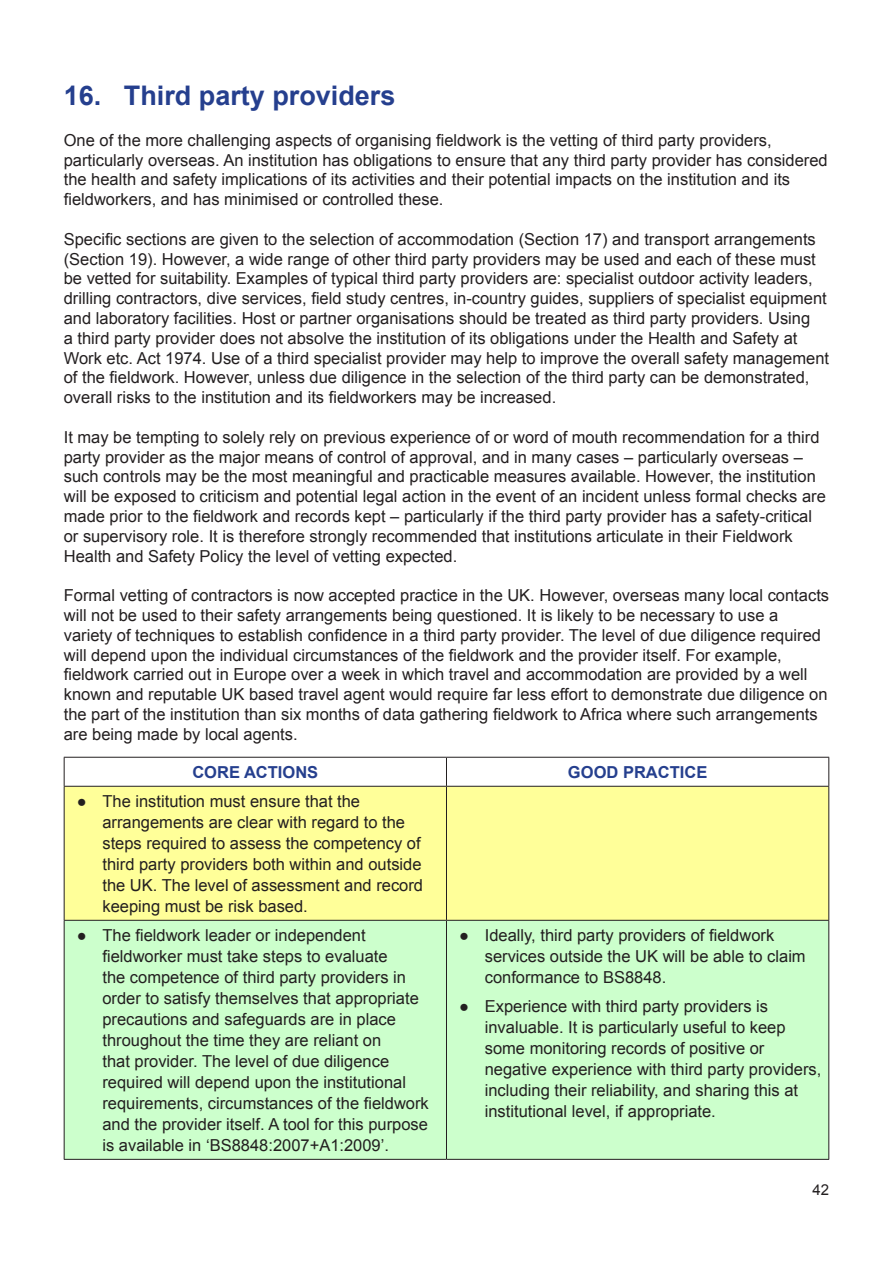
<style>
.page{position:relative;width:893px;height:1263px;background:#fff}
.page>*{position:absolute;margin:0;border:0;box-sizing:border-box;transform-origin:0 0}
.Chapter_Heading{font:700 27px "Arial";color:#253f8e}
.Table_Normal_Bullet{font:16.5px/19.8px "Arial";color:#231f20}
.Table_Heading1{font:700 16.5px "Arial";color:#253f8e}
.t1{font:15px "Arial";color:#231f20}
</style>
<div class="page">
<div style="left:65px;top:787px;width:763px;height:133px;background:#ff9"></div>
<div style="left:65px;top:921px;width:763px;height:238px;background:#cfc"></div>
<hr style="left:446px;top:787px;width:1px;height:133px;background:#231f20">
<hr style="left:446px;top:921px;width:1px;height:238px;background:#231f20">
<hr style="left:446px;top:757px;width:383px;height:1px;background:#231f20">
<svg style="left:828px;top:758px;width:1px;height:28px"></svg>
<hr style="left:446px;top:786px;width:383px;height:1px;background:#231f20">
<hr style="left:64px;top:757px;width:382px;height:1px;background:#231f20">
<svg style="left:64px;top:758px;width:1px;height:28px"></svg>
<svg style="left:446px;top:758px;width:1px;height:28px"></svg>
<hr style="left:64px;top:786px;width:382px;height:1px;background:#231f20">
<hr style="left:64px;top:921px;width:1px;height:238px;background:#231f20">
<hr style="left:828px;top:921px;width:1px;height:238px;background:#231f20">
<hr style="left:64px;top:787px;width:1px;height:133px;background:#231f20">
<hr style="left:828px;top:787px;width:1px;height:133px;background:#231f20">
<hr style="left:64px;top:920px;width:382px;height:1px;background:#231f20">
<hr style="left:446px;top:920px;width:383px;height:1px;background:#231f20">
<hr style="left:64px;top:1159px;width:382px;height:1px;background:#231f20">
<hr style="left:446px;top:1159px;width:383px;height:1px;background:#231f20">
<p class="Chapter_Heading" style="left:64px;top:77px;width:333px">16. Third party providers</p>
<p class="Table_Normal_Bullet" style="left:64px;top:130px;width:765px">One of the more challenging aspects of organising fieldwork is the vetting of third party providers, particularly overseas. An institution has obligations to ensure that any third party provider has considered the health and safety implications of its activities and their potential impacts on the institution and its fieldworkers, and has minimised or controlled these.</p>
<p class="Table_Normal_Bullet" style="left:64px;top:229px;width:767px">Specific sections are given to the selection of accommodation (Section 17) and transport arrangements (Section 19). However, a wide range of other third party providers may be used and each of these must be vetted for suitability. Examples of typical third party providers are: specialist outdoor activity leaders, drilling contractors, dive services, field study centres, in-country guides, suppliers of specialist equipment and laboratory facilities. Host or partner organisations should be treated as third party providers. Using<br>a third party provider does not absolve the institution of its obligations under the Health and Safety at Work etc. Act 1974. Use of a third specialist provider may help to improve the overall safety management of the fieldwork. However, unless due diligence in the selection of the third party can be demonstrated, overall risks to the institution and its fieldworkers may be increased.</p>
<p class="Table_Normal_Bullet" style="left:64px;top:427px;width:764px">It may be tempting to solely rely on previous experience of or word of mouth recommendation for a third party provider as the major means of control of approval, and in many cases – particularly overseas – such controls may be the most meaningful and practicable measures available. However, the institution will be exposed to criticism and potential legal action in the event of an incident unless formal checks are made prior to the fieldwork and records kept – particularly if the third party provider has a safety-critical or supervisory role. It is therefore strongly recommended that institutions articulate in their Fieldwork Health and Safety Policy the level of vetting expected.</p>
<p class="Table_Normal_Bullet" style="left:64px;top:586px;width:767px">Formal vetting of contractors is now accepted practice in the UK. However, overseas many local contacts will not be used to their safety arrangements being questioned. It is likely to be necessary to use a variety of techniques to establish confidence in a third party provider. The level of due diligence required will depend upon the individual circumstances of the fieldwork and the provider itself. For example, fieldwork carried out in Europe over a week in which travel and accommodation are provided by a well known and reputable UK based travel agent would require far less effort to demonstrate due diligence on the part of the institution than six months of data gathering fieldwork to Africa where such arrangements are being made by local agents.</p>
<p class="Table_Heading1" style="left:192px;top:761px;width:127px">CORE ACTIONS</p>
<p class="Table_Heading1" style="left:568px;top:761px;width:141px">GOOD PRACTICE</p>
<p class="Table_Normal_Bullet" style="left:102px;top:791px;width:322px;line-height:21px;text-indent:-26px">● The institution must ensure that the arrangements are clear with regard to the steps required to assess the competency of third party providers both within and outside the UK. The level of assessment and record keeping must be risk based.</p>
<p class="Table_Normal_Bullet" style="left:102px;top:925px;width:328px;line-height:21px;text-indent:-26px">● The fieldwork leader or independent fieldworker must take steps to evaluate<br>the competence of third party providers in order to satisfy themselves that appropriate precautions and safeguards are in place throughout the time they are reliant on<br>that provider. The level of due diligence required will depend upon the institutional requirements, circumstances of the fieldwork and the provider itself. A tool for this purpose is available in ‘BS8848:2007+A1:2009’.</p>
<p class="Table_Normal_Bullet" style="left:485px;top:925px;width:322px;line-height:21px;text-indent:-26px">● Ideally, third party providers of fieldwork services outside the UK will be able to claim conformance to BS8848.</p>
<p class="Table_Normal_Bullet" style="left:485px;top:996px;width:338px;line-height:21px;text-indent:-26px">● Experience with third party providers is invaluable. It is particularly useful to keep some monitoring records of positive or negative experience with third party providers, including their reliability, and sharing this at institutional level, if appropriate.</p>
<p class="t1" style="left:812px;top:1180px;width:18px">42</p>
</div>
